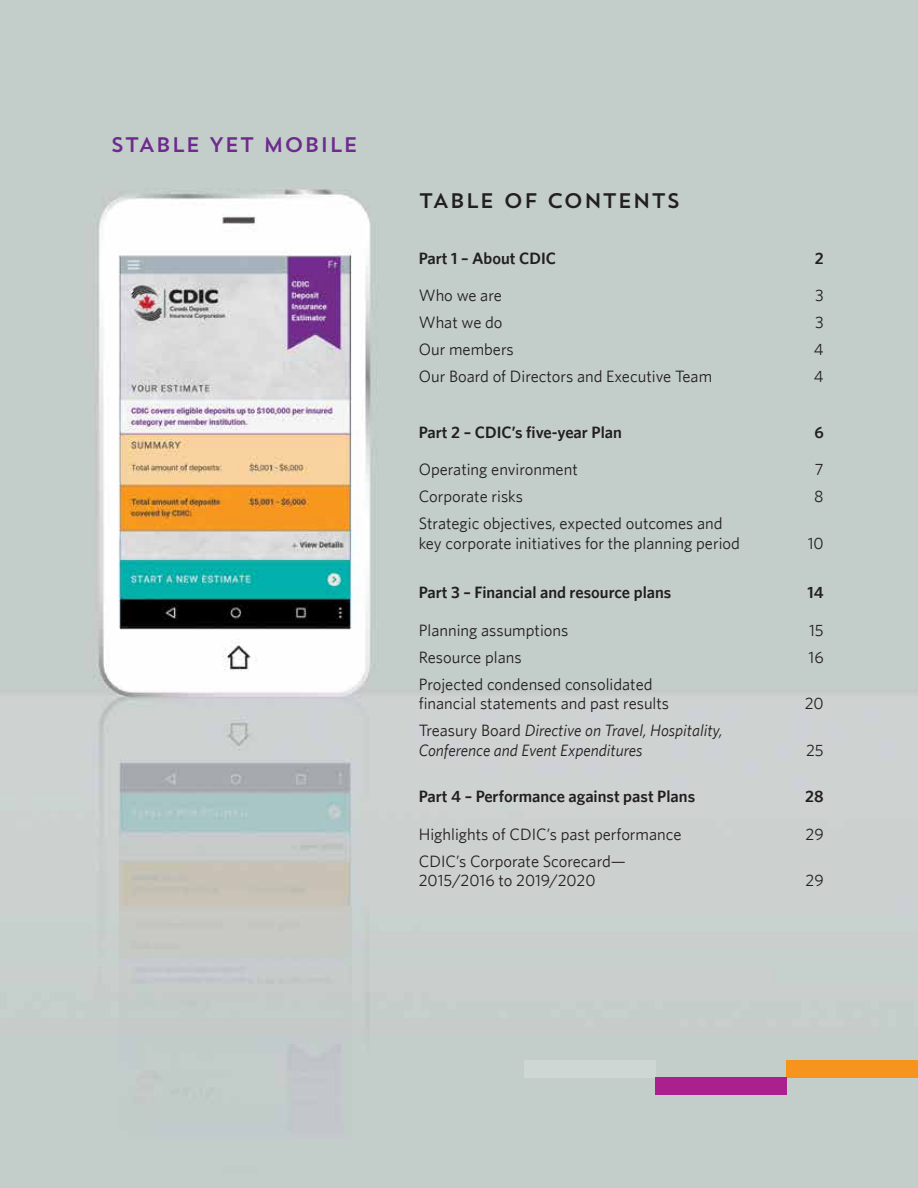
<style>
.page{position:relative;width:918px;height:1188px;background:#fff}
.page>*{position:absolute;margin:0;border:0;box-sizing:border-box;transform-origin:0 0}
.t1{font:21px "Trend Sans One";letter-spacing:.005em;color:#231f20}
.t2{font:21px "Trend Sans One";letter-spacing:.005em;color:#6e2a8d}
.t3{font:16.5px/19.5px "Whitney";color:#231f20}
.t4{font:600 16.5px "Whitney";color:#231f20}
.t5{font:italic 16.5px/19.5px "Whitney";color:#231f20}
.s1{font-style:normal}
</style>
<div class="page">
<img style="left:0;top:0;width:918px;height:1188px">
<div style="left:524px;top:1060px;width:132px;height:17px;background:#ced7d4"></div>
<div style="left:787px;top:1060px;width:131px;height:17px;background:#f7941e"></div>
<div style="left:656px;top:1077px;width:131px;height:18px;background:#aa218e"></div>
<p class="t2" style="left:111px;top:131px;width:249px">STABLE YET MOBILE</p>
<p class="t1" style="left:419px;top:187px;width:263px">TABLE OF CONTENTS</p>
<p class="t4" style="left:419px;top:248px;width:139px">Part 1 – About CDIC</p>
<p class="t4" style="left:815px;top:248px;width:10px">2</p>
<p class="t3" style="left:419px;top:285px;width:85px">Who we are</p>
<p class="t3" style="left:815px;top:285px;width:10px">3</p>
<p class="t3" style="left:419px;top:312px;width:85px">What we do</p>
<p class="t3" style="left:815px;top:312px;width:10px">3</p>
<p class="t3" style="left:419px;top:339px;width:97px">Our members</p>
<p class="t3" style="left:814px;top:339px;width:11px">4</p>
<p class="t3" style="left:419px;top:366px;width:295px">Our Board of Directors and Executive Team</p>
<p class="t3" style="left:814px;top:366px;width:11px">4</p>
<p class="t4" style="left:419px;top:422px;width:205px">Part 2 – CDIC’s five-year Plan</p>
<p class="t4" style="left:814px;top:422px;width:11px">6</p>
<p class="t3" style="left:419px;top:459px;width:161px">Operating environment</p>
<p class="t3" style="left:815px;top:459px;width:10px">7</p>
<p class="t3" style="left:419px;top:486px;width:106px">Corporate risks</p>
<p class="t3" style="left:814px;top:486px;width:11px">8</p>
<p class="t3" style="left:419px;top:513px;width:323px">Strategic objectives, expected outcomes and key corporate initiatives for the planning period</p>
<p class="t3" style="left:808px;top:533px;width:18px">10</p>
<p class="t4" style="left:419px;top:582px;width:254px">Part 3 – Financial and resource plans</p>
<p class="t4" style="left:808px;top:582px;width:18px">14</p>
<p class="t3" style="left:419px;top:620px;width:151px">Planning assumptions</p>
<p class="t3" style="left:809px;top:620px;width:16px">15</p>
<p class="t3" style="left:419px;top:647px;width:104px">Resource plans</p>
<p class="t3" style="left:809px;top:647px;width:17px">16</p>
<p class="t3" style="left:419px;top:674px;width:252px">Projected condensed consolidated financial statements and past results</p>
<p class="t3" style="left:805px;top:693px;width:20px">20</p>
<p class="t5" style="left:419px;top:720px;width:306px"><span class="s1">Treasury Board</span> Directive on Travel, Hospitality,<br>Conference and Event Expenditures</p>
<p class="t3" style="left:806px;top:740px;width:19px">25</p>
<p class="t4" style="left:419px;top:786px;width:278px">Part 4 – Performance against past Plans</p>
<p class="t4" style="left:805px;top:786px;width:20px">28</p>
<p class="t3" style="left:419px;top:824px;width:264px">Highlights of CDIC’s past performance</p>
<p class="t3" style="left:806px;top:824px;width:20px">29</p>
<p class="t3" style="left:419px;top:851px;width:209px">CDIC’s Corporate Scorecard—<br>2015/2016 to 2019/2020</p>
<p class="t3" style="left:806px;top:870px;width:20px">29</p>
</div>
